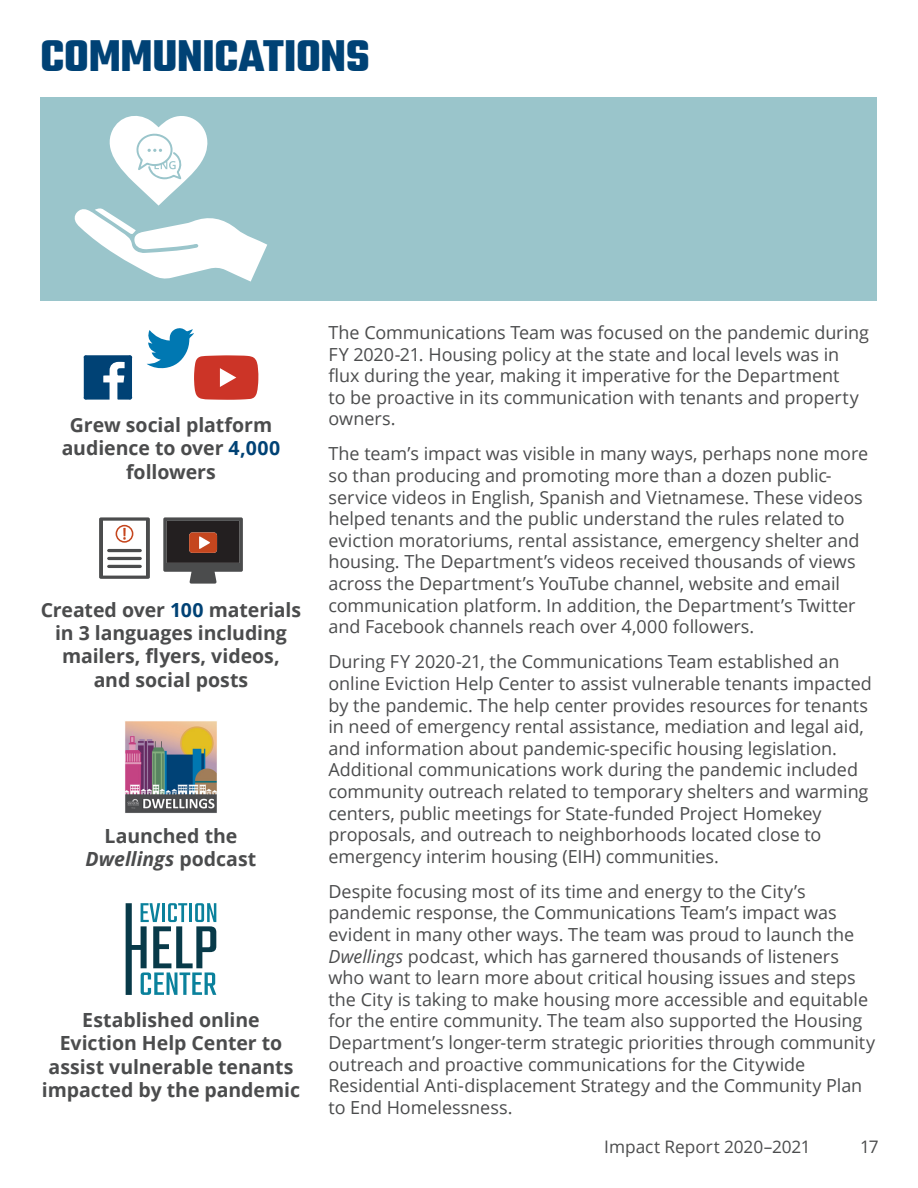
<style>
.page{position:relative;width:918px;height:1188px;background:#fff}
.page>*{position:absolute;margin:0;border:0;box-sizing:border-box;transform-origin:0 0}
.body_text{font:700 48px "Teko";letter-spacing:-.005em;color:#004275}
.body_text-2{font:700 19.5px/23.4px "Open Sans";letter-spacing:-.005em;color:#4b4c4d;text-align:center}
.body_text-3{font:18px/21.6px "Open Sans";letter-spacing:-.005em;color:#4b4c4d}
.t1{font:17.25px "Open Sans";letter-spacing:-.005em;color:#4b4c4d}
.s1{color:#004275}
.s2{font-style:italic}
</style>
<div class="page">
<div style="left:40px;top:97px;width:838px;height:203px;background:#9ac5cb"></div>
<svg style="left:74px;top:116px;width:193px;height:166px"></svg>
<svg style="left:84px;top:355px;width:48px;height:45px"></svg>
<svg style="left:147px;top:328px;width:111px;height:72px"></svg>
<svg style="left:99px;top:517px;width:51px;height:62px"></svg>
<svg style="left:163px;top:517px;width:80px;height:67px;background:#605350"></svg>
<svg style="left:126px;top:903px;width:90px;height:92px"></svg>
<img style="left:125px;top:721px;width:92px;height:92px">
<p class="body_text" style="left:40px;top:25px;width:331px">COMMUNICATIONS</p>
<p class="body_text-2" style="left:62px;top:413px;width:220px">Grew social platform audience to over <span class="s1">4,000 </span>followers</p>
<p class="body_text-2" style="left:41px;top:597px;width:262px">Created over <span class="s1">100</span> materials in 3 languages including mailers, flyers, videos,<br>and social posts</p>
<p class="body_text-2" style="left:86px;top:824px;width:172px">Launched the<br><span class="s2">Dwellings</span> podcast</p>
<p class="body_text-2" style="left:42px;top:1008px;width:260px">Established online<br>Eviction Help Center to assist vulnerable tenants impacted by the pandemic</p>
<p class="body_text-3" style="left:328px;top:321px;width:542px">The Communications Team was focused on the pandemic during FY 2020-21. Housing policy at the state and local levels was in flux during the year, making it imperative for the Department<br>to be proactive in its communication with tenants and property owners.</p>
<p class="body_text-3" style="left:328px;top:443px;width:541px">The team’s impact was visible in many ways, perhaps none more so than producing and promoting more than a dozen public&shy;service videos in English, Spanish and Vietnamese. These videos helped tenants and the public understand the rules related to eviction moratoriums, rental assistance, emergency shelter and housing. The Department’s videos received thousands of views across the Department’s YouTube channel, website and email communication platform. In addition, the Department’s Twitter and Facebook channels reach over 4,000 followers.</p>
<p class="body_text-3" style="left:328px;top:651px;width:545px">During FY 2020-21, the Communications Team established an online Eviction Help Center to assist vulnerable tenants impacted by the pandemic. The help center provides resources for tenants in need of emergency rental assistance, mediation and legal aid, and information about pandemic-specific housing legislation.<br>Additional communications work during the pandemic included community outreach related to temporary shelters and warming centers, public meetings for State-funded Project Homekey proposals, and outreach to neighborhoods located close to emergency interim housing (EIH) communities.</p>
<p class="body_text-3" style="left:328px;top:880px;width:548px">Despite focusing most of its time and energy to the City’s pandemic response, the Communications Team’s impact was evident in many other ways. The team was proud to launch the <span class="s2">Dwellings</span> podcast, which has garnered thousands of listeners who want to learn more about critical housing issues and steps the City is taking to make housing more accessible and equitable for the entire community. The team also supported the Housing Department’s longer-term strategic priorities through community outreach and proactive communications for the Citywide Residential Anti-displacement Strategy and the Community Plan to End Homelessness.</p>
<p class="t1" style="left:604px;top:1135px;width:208px">Impact Report 2020–2021</p>
<p class="t1" style="left:860px;top:1135px;width:20px">17</p>
</div>
